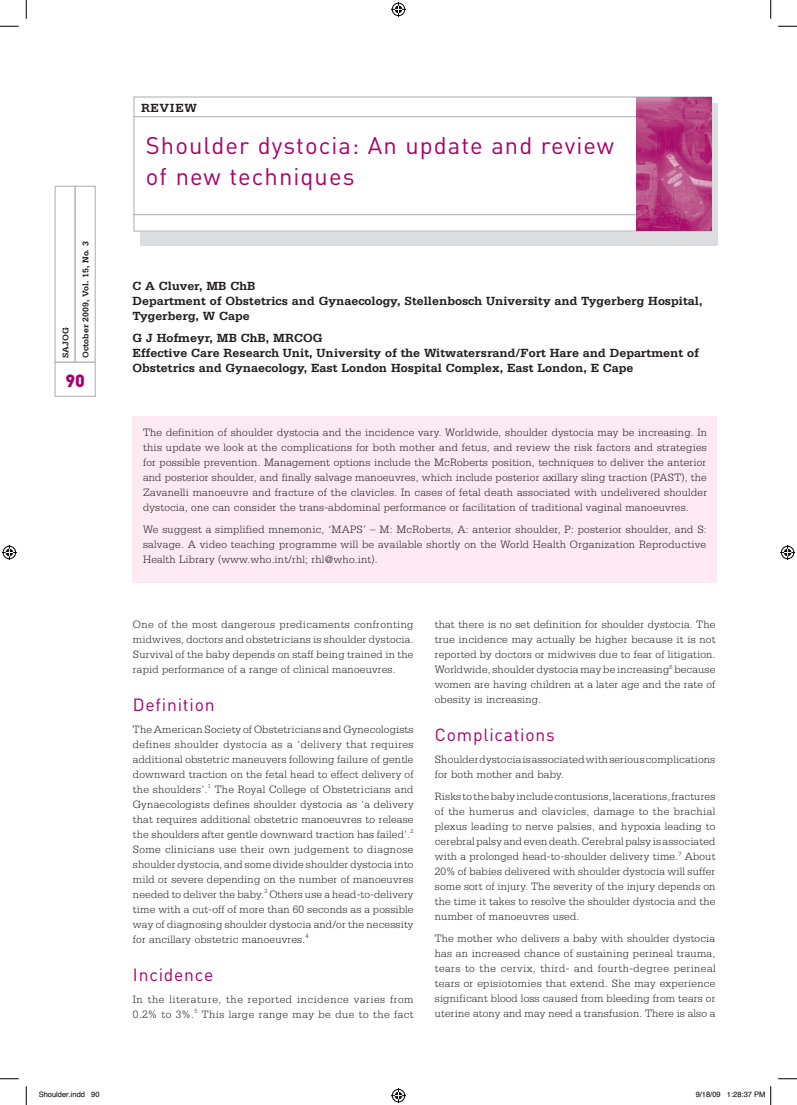
<style>
.page{position:relative;width:797px;height:1105px;background:#fff}
.page>*{position:absolute;margin:0;border:0;box-sizing:border-box;transform-origin:0 0}
.t1{font:23.75px/31.2px "DIN";letter-spacing:.045em;color:#a70169}
.t2{font:17.5px "DIN";letter-spacing:.045em;color:#a70169}
.t3{font:900 17.5px "DIN";color:#a70169}
.t4{font:700 12.5px/15px "Serifa";color:#231f20}
.t5{font:300 11.25px/15px "Serifa";letter-spacing:.015em;color:#231f20;text-align:justify}
.t6{font:300 11.25px/15px "Serifa";letter-spacing:.045em;color:#231f20}
.t7{font:700 8.75px "Serifa";color:#231f20}
.t8{font:7.5px "Helvetica";color:#000}
</style>
<div class="page">
<div style="left:54px;top:362px;width:42px;height:35px;border:1px solid #bcbdc0"></div>
<div style="left:54px;top:186px;width:22px;height:177px;border:1px solid #bcbdc0"></div>
<div style="left:74px;top:186px;width:22px;height:177px;border:1px solid #bcbdc0"></div>
<div style="left:140px;top:103px;width:578px;height:143px;background:#dcdddf"></div>
<div style="left:134px;top:97px;width:577px;height:134px;background:#fff"></div>
<div style="left:133px;top:96px;width:579px;height:136px;border:1px solid #bcbdc0"></div>
<hr style="left:133px;top:116px;width:506px;height:1px;background:#bcbdc0">
<hr style="left:132px;top:214px;width:504px;height:1px;background:#bcbdc0">
<img style="left:636px;top:97px;width:75px;height:134px">
<div style="left:132px;top:416px;width:585px;height:167px;background:#fce9f1"></div>
<svg style="left:0;top:25px;width:19px;height:2px"></svg>
<svg style="left:778px;top:25px;width:19px;height:2px"></svg>
<svg style="left:0;top:1078px;width:19px;height:1px"></svg>
<svg style="left:778px;top:1078px;width:19px;height:1px"></svg>
<svg style="left:25px;top:0;width:2px;height:19px"></svg>
<svg style="left:25px;top:1086px;width:2px;height:19px"></svg>
<svg style="left:770px;top:0;width:1px;height:19px"></svg>
<svg style="left:391px;top:2px;width:15px;height:15px"></svg>
<svg style="left:391px;top:1088px;width:15px;height:15px"></svg>
<svg style="left:2px;top:545px;width:15px;height:15px"></svg>
<svg style="left:780px;top:545px;width:15px;height:15px"></svg>
<svg style="left:770px;top:1086px;width:1px;height:19px"></svg>
<p class="t4" style="left:141px;top:100px;width:57px">REVIEW</p>
<p class="t7" style="left:61px;top:358px;width:32px;rotate:-90deg">SAJOG</p>
<p class="t7" style="left:80px;top:358px;width:118px;rotate:-90deg">October 2009, Vol. 15, No. 3</p>
<h2 class="t3" style="left:65px;top:369px;width:21px">90</h2>
<h1 class="t1" style="left:146px;top:130px;width:470px">Shoulder dystocia: An update and review of new techniques</h1>
<p class="t4" style="left:132px;top:278px;width:571px">C A Cluver, MB ChB<br>Department of Obstetrics and Gynaecology, Stellenbosch University and Tygerberg Hospital,<br>Tygerberg, W Cape</p>
<p class="t4" style="left:132px;top:330px;width:568px">G J Hofmeyr, MB ChB, MRCOG<br>Effective Care Research Unit, University of the Witwatersrand/Fort Hare and Department of<br>Obstetrics and Gynaecology, East London Hospital Complex, East London, E Cape</p>
<p class="t5" style="left:143px;top:424px;width:565px">The definition of shoulder dystocia and the incidence vary. Worldwide, shoulder dystocia may be increasing. In this update we look at the complications for both mother and fetus, and review the risk factors and strategies for possible prevention. Management options include the McRoberts position, techniques to deliver the anterior and posterior shoulder, and finally salvage manoeuvres, which include posterior axillary sling traction (PAST), the Zavanelli manoeuvre and fracture of the clavicles. In cases of fetal death associated with undelivered shoulder dystocia, one can consider the trans-abdominal performance or facilitation of traditional vaginal manoeuvres.</p>
<p class="t5" style="left:143px;top:521px;width:565px">We suggest a simplified mnemonic, ‘MAPS’ – M: McRoberts, A: anterior shoulder, P: posterior shoulder, and S: salvage. A video teaching programme will be available shortly on the World Health Organization Reproductive Health Library (www.who.int/rhl; rhl@who.int).</p>
<p class="t5" style="left:133px;top:617px;width:282px">One of the most dangerous predicaments confronting midwives, doctors and obstetricians is shoulder dystocia.<br>Survival of the baby depends on staff being trained in the rapid performance of a range of clinical manoeuvres.</p>
<h2 class="t2" style="left:133px;top:694px;width:83px">Definition</h2>
<p class="t5" style="left:133px;top:722px;width:282px">The American Society of Obstetricians and Gynecologists defines shoulder dystocia as a ‘delivery that requires additional obstetric maneuvers following failure of gentle downward traction on the fetal head to effect delivery of the shoulders’.<sup>1</sup> The Royal College of Obstetricians and Gynaecologists defines shoulder dystocia as ‘a delivery that requires additional obstetric manoeuvres to release the shoulders after gentle downward traction has failed’.<sup>2<br></sup>Some clinicians use their own judgement to diagnose shoulder dystocia, and some divide shoulder dystocia into mild or severe depending on the number of manoeuvres needed to deliver the baby.<sup>3</sup> Others use a head-to-delivery time with a cut-off of more than 60 seconds as a possible way of diagnosing shoulder dystocia and/or the necessity for ancillary obstetric manoeuvres.<sup>4</sup></p>
<h2 class="t2" style="left:133px;top:963px;width:82px">Incidence</h2>
<p class="t6" style="left:133px;top:991px;width:282px">In the literature, the reported incidence varies from<br>0.2% to 3%.<sup>5</sup> This large range may be due to the fact</p>
<p class="t5" style="left:435px;top:617px;width:282px">that there is no set definition for shoulder dystocia. The true incidence may actually be higher because it is not reported by doctors or midwives due to fear of litigation.<br>Worldwide, shoulder dystocia may be increasing<sup>6</sup> because women are having children at a later age and the rate of obesity is increasing.</p>
<h2 class="t2" style="left:435px;top:724px;width:122px">Complications</h2>
<p class="t5" style="left:435px;top:752px;width:282px">Shoulder dystocia is associated with serious complications for both mother and baby.</p>
<p class="t5" style="left:435px;top:789px;width:282px">Risks to the baby include contusions, lacerations, fractures of the humerus and clavicles, damage to the brachial plexus leading to nerve palsies, and hypoxia leading to cerebral palsy and even death. Cerebral palsy is associated with a prolonged head-to-shoulder delivery time.<sup>7</sup> About 20% of babies delivered with shoulder dystocia will suffer some sort of injury. The severity of the injury depends on the time it takes to resolve the shoulder dystocia and the number of manoeuvres used.</p>
<p class="t5" style="left:435px;top:931px;width:282px">The mother who delivers a baby with shoulder dystocia has an increased chance of sustaining perineal trauma, tears to the cervix, third- and fourth-degree perineal tears or episiotomies that extend. She may experience significant blood loss caused from bleeding from tears or uterine atony and may need a transfusion. There is also a</p>
<p class="t8" style="left:39px;top:1090px;width:62px">Shoulder.indd 90</p>
<p class="t8" style="left:695px;top:1090px;width:71px">9/18/09 1:28:37 PM</p>
</div>
